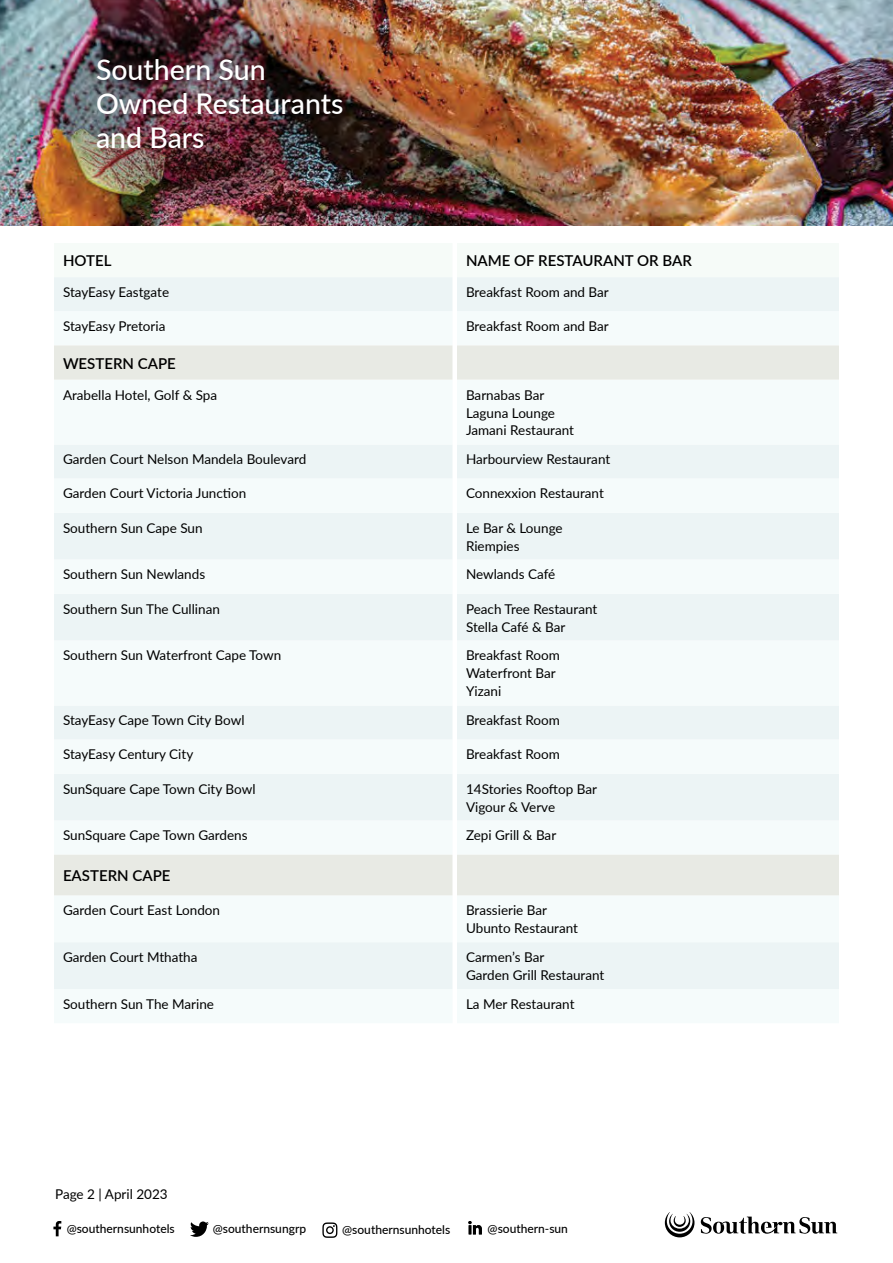
<style>
.page{position:relative;width:893px;height:1263px;background:#fff}
.page>*{position:absolute;margin:0;border:0;box-sizing:border-box;transform-origin:0 0}
.t1{font:500 28.5px/34.2px "Lato";color:#fff}
.t2{font:600 15px "Lato";color:#000}
.t3{font:13.5px/18px "Lato";color:#000}
.t4{font:500 12px "Lato";color:#000}
.t5{font:500 12px "Lato";color:#000101}
</style>
<div class="page">
<div style="left:54px;top:277px;width:785px;height:34px;background:#ecf4f5"></div>
<div style="left:54px;top:895px;width:785px;height:94px;background:#f2f7f7"></div>
<svg style="left:54px;top:345px;width:785px;height:550px"></svg>
<img style="left:0;top:0;width:892px;height:225px">
<img style="left:33px;top:15px;width:312px;height:193px;border-radius:50%">
<svg style="left:53px;top:1221px;width:8px;height:15px"></svg>
<svg style="left:190px;top:1221px;width:19px;height:16px"></svg>
<svg style="left:322px;top:1222px;width:15px;height:16px"></svg>
<svg style="left:468px;top:1221px;width:14px;height:13px"></svg>
<svg style="left:665px;top:1212px;width:29px;height:25px"></svg>
<svg style="left:701px;top:1216px;width:136px;height:18px"></svg>
<h1 class="t1" style="left:96px;top:51px;width:249px">Southern Sun<br>Owned Restaurants and Bars</h1>
<p class="t2" style="left:63px;top:250px;width:50px">HOTEL</p>
<p class="t2" style="left:466px;top:250px;width:227px">NAME OF RESTAURANT OR BAR</p>
<p class="t3" style="left:63px;top:283px;width:108px">StayEasy Eastgate</p>
<p class="t3" style="left:466px;top:283px;width:144px">Breakfast Room and Bar</p>
<p class="t3" style="left:63px;top:317px;width:104px">StayEasy Pretoria</p>
<p class="t3" style="left:466px;top:317px;width:144px">Breakfast Room and Bar</p>
<p class="t2" style="left:63px;top:352px;width:114px">WESTERN CAPE</p>
<p class="t3" style="left:63px;top:385px;width:156px">Arabella Hotel, Golf &amp; Spa</p>
<p class="t3" style="left:466px;top:385px;width:110px">Barnabas Bar<br>Laguna Lounge<br>Jamani Restaurant</p>
<p class="t3" style="left:63px;top:450px;width:245px">Garden Court Nelson Mandela Boulevard</p>
<p class="t3" style="left:466px;top:450px;width:146px">Harbourview Restaurant</p>
<p class="t3" style="left:63px;top:484px;width:185px">Garden Court Victoria Junction</p>
<p class="t3" style="left:466px;top:484px;width:139px">Connexxion Restaurant</p>
<p class="t3" style="left:63px;top:518px;width:141px">Southern Sun Cape Sun</p>
<p class="t3" style="left:466px;top:518px;width:98px">Le Bar &amp; Lounge<br>Riempies</p>
<p class="t3" style="left:63px;top:565px;width:144px">Southern Sun Newlands</p>
<p class="t3" style="left:466px;top:565px;width:91px">Newlands Café</p>
<p class="t3" style="left:63px;top:599px;width:158px">Southern Sun The Cullinan</p>
<p class="t3" style="left:466px;top:599px;width:133px">Peach Tree Restaurant<br>Stella Café &amp; Bar</p>
<p class="t3" style="left:63px;top:646px;width:220px">Southern Sun Waterfront Cape Town</p>
<p class="t3" style="left:466px;top:646px;width:95px">Breakfast Room<br>Waterfront Bar<br>Yizani</p>
<p class="t3" style="left:63px;top:711px;width:183px">StayEasy Cape Town City Bowl</p>
<p class="t3" style="left:466px;top:711px;width:95px">Breakfast Room</p>
<p class="t3" style="left:63px;top:745px;width:132px">StayEasy Century City</p>
<p class="t3" style="left:466px;top:745px;width:95px">Breakfast Room</p>
<p class="t3" style="left:63px;top:779px;width:194px">SunSquare Cape Town City Bowl</p>
<p class="t3" style="left:466px;top:779px;width:133px">14Stories Rooftop Bar<br>Vigour &amp; Verve</p>
<p class="t3" style="left:63px;top:826px;width:186px">SunSquare Cape Town Gardens</p>
<p class="t3" style="left:466px;top:826px;width:92px">Zepi Grill &amp; Bar</p>
<p class="t2" style="left:63px;top:865px;width:109px">EASTERN CAPE</p>
<p class="t3" style="left:63px;top:901px;width:159px">Garden Court East London</p>
<p class="t3" style="left:466px;top:901px;width:114px">Brassierie Bar<br>Ubunto Restaurant</p>
<p class="t3" style="left:63px;top:947px;width:136px">Garden Court Mthatha</p>
<p class="t3" style="left:466px;top:947px;width:140px">Carmen’s Bar<br>Garden Grill Restaurant</p>
<p class="t3" style="left:63px;top:994px;width:152px">Southern Sun The Marine</p>
<p class="t3" style="left:466px;top:994px;width:110px">La Mer Restaurant</p>
<p class="t3" style="left:55px;top:1184px;width:114px">Page 2 | April 2023</p>
<p class="t5" style="left:67px;top:1219px;width:110px">@southernsunhotels</p>
<p class="t4" style="left:213px;top:1219px;width:95px">@southernsungrp</p>
<p class="t4" style="left:342px;top:1220px;width:110px">@southernsunhotels</p>
<p class="t5" style="left:488px;top:1220px;width:82px">@southern-sun</p>
</div>
